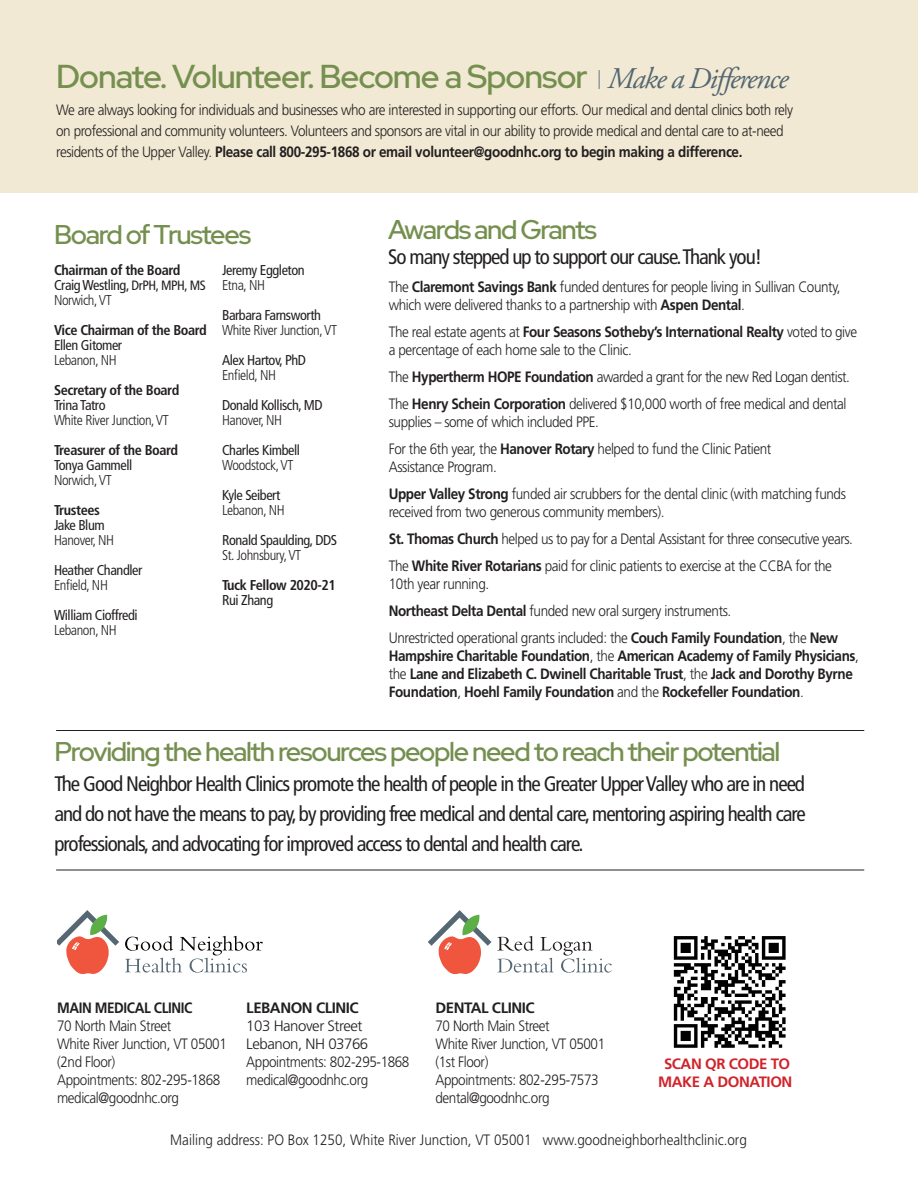
<style>
.page{position:relative;width:918px;height:1188px;background:#fff}
.page>*{position:absolute;margin:0;border:0;box-sizing:border-box;transform-origin:0 0}
.t1{font:500 33px "Red Hat Display";letter-spacing:-.03em;color:#758f4f}
.t2{font:500 27px "Red Hat Display";letter-spacing:-.05em;color:#758f4f}
.t3{font:condensed 21px/30px "Frutiger";letter-spacing:-.05em;color:#231f20;text-align:justify}
.t4{font:300 15px/18px "Frutiger";letter-spacing:-.03em;color:#231f20;scale:.9 1}
.t5{font:700 15px/18px "Frutiger";letter-spacing:-.03em;color:#231f20;scale:.9 1}
.t6{font:300 15px "Frutiger";color:#231f20;scale:.9 1}
.t7{font:300 15px/18px "Frutiger";letter-spacing:-.03em;color:#231f20}
.t8{font:700 15px "Frutiger";letter-spacing:-.03em;color:#231f20}
.t9{font:700 15px/18px "Frutiger";letter-spacing:-.03em;color:#d1232a;text-align:center}
.t10{font:condensed 14.25px "Frutiger";letter-spacing:-.03em;color:#231f20}
.t11{font:300 condensed 14.25px "Frutiger";letter-spacing:-.03em;color:#231f20}
.t12{font:700 condensed 14.25px/15px "Frutiger";letter-spacing:-.03em;color:#231f20}
.s1{font-family:"Frutiger";font-weight:300;font-stretch:condensed;font-size:27px;color:#546772}
.s2{font-family:"Adobe Garamond Pro";font-weight:400;font-style:italic;font-size:30px;color:#546772}
.s3{font-weight:700}
.s4{font-weight:400}
.s5{font-weight:400;font-size:13.5px}
.s6{font-weight:300}
</style>
<div class="page">
<svg style="left:57px;top:910px;width:62px;height:64px"></svg>
<svg style="left:125px;top:936px;width:138px;height:37px"></svg>
<svg style="left:428px;top:910px;width:63px;height:64px"></svg>
<svg style="left:497px;top:936px;width:115px;height:37px"></svg>
<svg style="left:674px;top:936px;width:112px;height:112px"></svg>
<div style="left:0;top:0;width:918px;height:192px;background:#f1e9d3"></div>
<hr style="left:56px;top:730px;width:808px;height:1px;background:#231f20">
<hr style="left:56px;top:870px;width:808px;height:1px;background:#231f20">
<h1 class="t1" style="left:56px;top:54px;width:734px">Donate. Volunteer. Become a Sponsor <span class="s1">I</span> <span class="s2">Make a Difference</span></h1>
<p class="t4" style="left:56px;top:99px;width:820px;line-height:21px">We are always looking for individuals and businesses who are interested in supporting our efforts. Our medical and dental clinics both rely on professional and community volunteers. Volunteers and sponsors are vital in our ability to provide medical and dental care to at-need residents of the Upper Valley. <span class="s3">Please call 800-295-1868 or email volunteer@goodnhc.org to begin making a difference.</span></p>
<h2 class="t2" style="left:54px;top:216px;width:199px">Board of Trustees</h2>
<p class="t12" style="left:54px;top:262px;width:153px">Chairman of the Board<br><span class="s4">Craig Westling,</span> <span class="s5">DrPH, MPH, MS<br></span><span class="s6">Norwich, VT</span></p>
<p class="t12" style="left:54px;top:322px;width:154px">Vice Chairman of the Board</p>
<p class="t10" style="left:54px;top:336px;width:70px">Ellen Gitomer</p>
<p class="t11" style="left:54px;top:352px;width:64px">Lebanon, NH</p>
<p class="t12" style="left:54px;top:382px;width:127px">Secretary of the Board</p>
<p class="t10" style="left:54px;top:396px;width:53px">Trina Tatro</p>
<p class="t11" style="left:54px;top:412px;width:117px">White River Junction, VT</p>
<p class="t12" style="left:54px;top:442px;width:126px">Treasurer of the Board</p>
<p class="t10" style="left:54px;top:456px;width:80px">Tonya Gammell</p>
<p class="t11" style="left:54px;top:472px;width:59px">Norwich, VT</p>
<p class="t12" style="left:54px;top:502px;width:47px">Trustees</p>
<p class="t10" style="left:54px;top:516px;width:52px">Jake Blum</p>
<p class="t11" style="left:54px;top:532px;width:62px">Hanover, NH</p>
<p class="t10" style="left:54px;top:561px;width:90px">Heather Chandler</p>
<p class="t11" style="left:54px;top:577px;width:55px">Enfield, NH</p>
<p class="t10" style="left:54px;top:606px;width:85px">William Cioffredi</p>
<p class="t11" style="left:54px;top:622px;width:64px">Lebanon, NH</p>
<p class="t10" style="left:222px;top:261px;width:84px">Jeremy Eggleton</p>
<p class="t11" style="left:222px;top:277px;width:44px">Etna, NH</p>
<p class="t10" style="left:222px;top:306px;width:100px">Barbara Farnsworth</p>
<p class="t11" style="left:222px;top:322px;width:117px">White River Junction, VT</p>
<p class="t10" style="left:222px;top:351px;width:86px">Alex Hartov, PhD</p>
<p class="t11" style="left:222px;top:367px;width:55px">Enfield, NH</p>
<p class="t10" style="left:222px;top:396px;width:102px">Donald Kollisch, MD</p>
<p class="t11" style="left:222px;top:412px;width:62px">Hanover, NH</p>
<p class="t10" style="left:222px;top:441px;width:79px">Charles Kimbell</p>
<p class="t11" style="left:222px;top:457px;width:73px">Woodstock, VT</p>
<p class="t10" style="left:222px;top:486px;width:60px">Kyle Seibert</p>
<p class="t11" style="left:222px;top:502px;width:64px">Lebanon, NH</p>
<p class="t10" style="left:222px;top:531px;width:117px">Ronald Spaulding, DDS</p>
<p class="t11" style="left:222px;top:547px;width:81px">St. Johnsbury, VT</p>
<p class="t12" style="left:222px;top:577px;width:115px">Tuck Fellow 2020-21</p>
<p class="t10" style="left:222px;top:591px;width:53px">Rui Zhang</p>
<h2 class="t2" style="left:388px;top:212px;width:210px">Awards and Grants</h2>
<h3 class="t3" style="left:388px;top:242px;width:375px">So many stepped up to support our cause.Thank you!</h3>
<p class="t4" style="left:389px;top:278px;width:503px">The <span class="s3">Claremont Savings Bank</span> funded dentures for people living in Sullivan County, which were delivered thanks to a partnership with <span class="s3">Aspen Dental</span>.</p>
<p class="t4" style="left:389px;top:323px;width:522px">The real estate agents at <span class="s3">Four Seasons Sotheby’s International Realty</span> voted to give a percentage of each home sale to the Clinic.</p>
<p class="t4" style="left:389px;top:364px;width:514px;line-height:27px">The <span class="s3">Hypertherm HOPE Foundation</span> awarded a grant for the new Red Logan dentist.<br>The <span class="s3">Henry Schein Corporation</span> delivered $10,000 worth of free medical and dental</p>
<p class="t4" style="left:389px;top:409px;width:427px;line-height:27px">supplies – some of which included PPE.<br>For the 6th year, the <span class="s3">Hanover Rotary</span> helped to fund the Clinic Patient</p>
<p class="t4" style="left:389px;top:454px;width:509px;line-height:27px">Assistance Program.<br><span class="s3">Upper Valley Strong</span> funded air scrubbers for the dental clinic (with matching funds</p>
<p class="t4" style="left:389px;top:499px;width:517px;line-height:27px">received from two generous community members).<br><span class="s3">St. Thomas Church</span> helped us to pay for a Dental Assistant for three consecutive years.<br>The <span class="s3">White River Rotarians</span> paid for clinic patients to exercise at the CCBA for the</p>
<p class="t4" style="left:389px;top:571px;width:501px;line-height:27px">10th year running.<br><span class="s3">Northeast Delta Dental</span> funded new oral surgery instruments.<br>Unrestricted operational grants included: the <span class="s3">Couch Family Foundation</span>, the <span class="s3">New</span></p>
<p class="t5" style="left:389px;top:647px;width:524px">Hampshire Charitable Foundation<span class="s6">, the</span> American Academy of Family Physicians<span class="s6">, the</span> Lane and Elizabeth C. Dwinell Charitable Trust<span class="s6">, the</span> Jack and Dorothy Byrne<br>Foundation<span class="s6">,</span> Hoehl Family Foundation <span class="s6">and the</span> Rockefeller Foundation<span class="s6">.</span></p>
<h2 class="t2" style="left:54px;top:734px;width:728px">Providing the health resources people need to reach their potential</h2>
<p class="t3" style="left:54px;top:769px;width:753px">The Good Neighbor Health Clinics promote the health of people in the Greater Upper Valley who are in need and do not have the means to pay, by providing free medical and dental care, mentoring aspiring health care professionals, and advocating for improved access to dental and health care.</p>
<p class="t5" style="left:57px;top:998px;width:152px">MAIN MEDICAL CLINIC</p>
<p class="t4" style="left:57px;top:1017px;width:190px">70 North Main Street<br>White River Junction, VT 05001 (2nd Floor)<br>Appointments: 802-295-1868 medical@goodnhc.org</p>
<p class="t8" style="left:246px;top:999px;width:114px">LEBANON CLINIC</p>
<p class="t7" style="left:246px;top:1017px;width:165px">103 Hanover Street<br>Lebanon, NH 03766<br>Appointments: 802-295-1868 medical@goodnhc.org</p>
<p class="t8" style="left:435px;top:999px;width:101px">DENTAL CLINIC</p>
<p class="t4" style="left:435px;top:1017px;width:190px">70 North Main Street<br>White River Junction, VT 05001 (1st Floor)<br>Appointments: 802-295-7573 dental@goodnhc.org</p>
<p class="t9" style="left:658px;top:1054px;width:136px">SCAN QR CODE TO<br>MAKE A DONATION</p>
<p class="t6" style="left:170px;top:1132px;width:642px">Mailing address: PO Box 1250, White River Junction, VT 05001 www.goodneighborhealthclinic.org</p>
</div>
